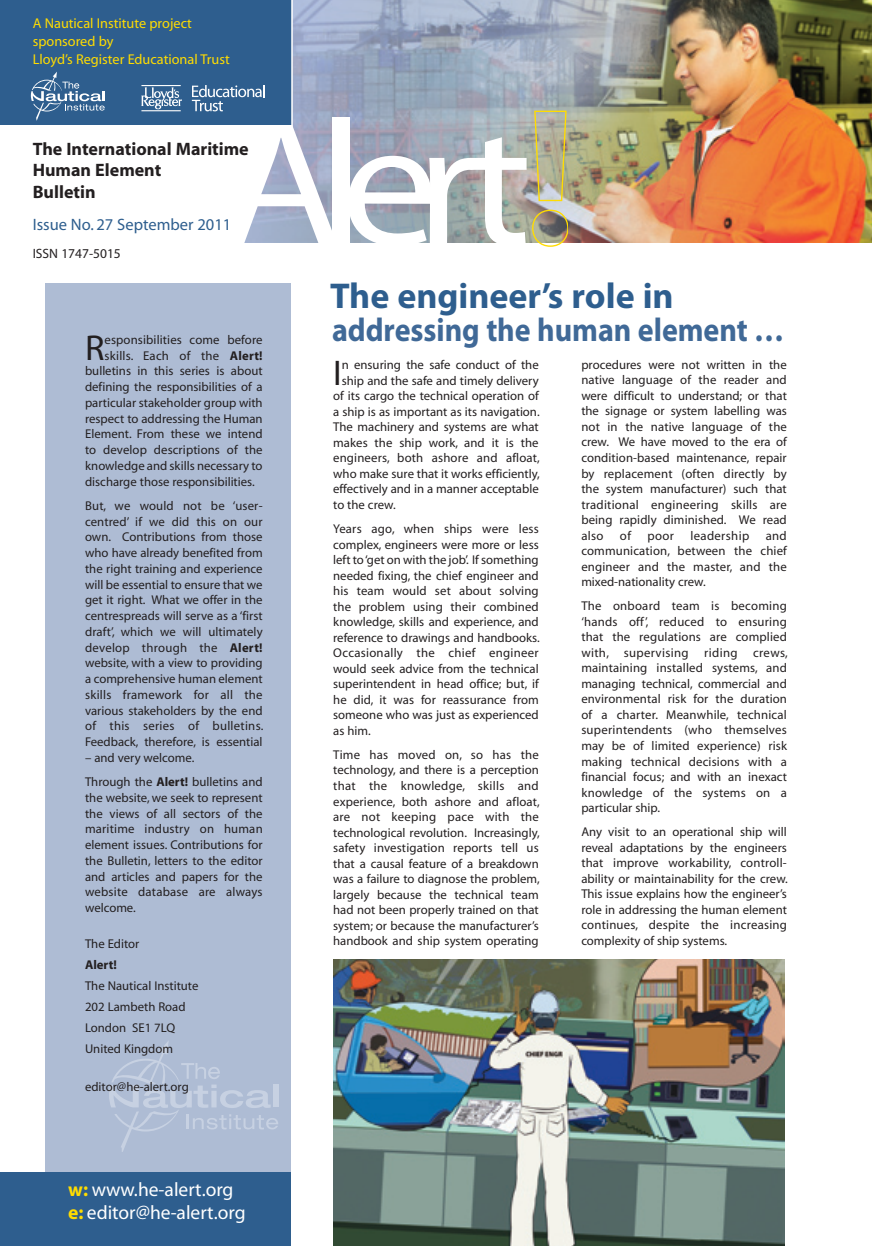
<style>
.page{position:relative;width:872px;height:1246px;background:#fff}
.page>*{position:absolute;margin:0;border:0;box-sizing:border-box;transform-origin:0 0}
.t1{font:36.15px "Myriad";color:#231f20}
.t2{font:700 36px "Myriad Pro";color:#2e5e8e}
.t3{font:35.85px "Myriad";color:#231f20}
.t4{font:700 33px "Myriad Pro";color:#406997;scale:.91 1}
.t5{font:19.5px/23.5px "Myriad";color:#fff}
.t6{font:700 18px/21.6px "Myriad";color:#231f20}
.t7{font:16.5px "Myriad";color:#2e5e8e}
.t8{font:14.25px/18px "Myriad";color:#ffdc01}
.t9{font:13.5px "Myriad";color:#231f20}
.t10{font:12.75px/15.5px "Myriad";color:#231f20;text-align:justify}
.t11{font:12.75px "Myriad";letter-spacing:.03em;color:#231f20}
.t12{font:700 12.75px "Myriad";color:#231f20}
.s1{font-weight:700}
.s2{font-weight:700;color:#ffdc01}
</style>
<div class="page">
<div style="left:45px;top:283px;width:246px;height:897px;background:#aebcd4"></div>
<img style="left:293px;top:0;width:579px;height:242px">
<div style="left:0;top:1172px;width:291px;height:74px;background:#2e5e8e"></div>
<div style="left:333px;top:118px;width:17px;height:126px;background:#fff"></div>
<svg style="left:348px;top:110px;width:220px;height:137px"></svg>
<div style="left:0;top:0;width:292px;height:125px;background:#2e5e8e"></div>
<hr style="left:291px;top:0;width:2px;height:130px;background:#fff">
<svg style="left:31px;top:72px;width:74px;height:48px"></svg>
<hr style="left:141px;top:110px;width:40px;height:1px;background:#fff">
<hr style="left:141px;top:85px;width:40px;height:1px;background:#fff">
<svg style="left:141px;top:87px;width:41px;height:22px"></svg>
<svg style="left:192px;top:85px;width:145px;height:158px"></svg>
<svg style="left:109px;top:1041px;width:169px;height:111px"></svg>
<img style="left:333px;top:959px;width:452px;height:287px">
<p class="t8" style="left:33px;top:15px;width:198px">A Nautical Institute project sponsored by<br>Lloyd’s Register Educational Trust</p>
<h3 class="t6" style="left:33px;top:139px;width:217px">The International Maritime<br>Human Element<br>Bulletin</h3>
<p class="t7" style="left:33px;top:216px;width:200px">Issue No. 27 September 2011</p>
<p class="t9" style="left:33px;top:247px;width:90px">ISSN 1747-5015</p>
<h1 class="t1" style="left:85px;top:329px;width:21px">R</h1>
<p class="t10" style="left:104px;top:332px;width:160px">esponsibilities come before</p>
<p class="t10" style="left:104px;top:348px;width:160px">skills. Each of the <span class="s1">Alert!</span></p>
<p class="t10" style="left:85px;top:364px;width:179px">bulletins in this series is about</p>
<p class="t10" style="left:85px;top:380px;width:179px">defining the responsibilities of a</p>
<p class="t10" style="left:85px;top:395px;width:179px">particular stakeholder group with</p>
<p class="t10" style="left:85px;top:411px;width:179px">respect to addressing the Human</p>
<p class="t10" style="left:85px;top:427px;width:179px">Element. From these we intend</p>
<p class="t10" style="left:85px;top:443px;width:179px">to develop descriptions of the</p>
<p class="t10" style="left:85px;top:458px;width:179px">knowledge and skills necessary to</p>
<p class="t10" style="left:85px;top:474px;width:171px">discharge those responsibilities.</p>
<p class="t10" style="left:85px;top:498px;width:180px">But, we would not be ‘user&shy;centred’ if we did this on our own. Contributions from those who have already benefited from the right training and experience will be essential to ensure that we get it right. What we offer in the centrespreads will serve as a ‘first draft’, which we will ultimately develop through the <span class="s1">Alert! </span>website, with a view to providing a comprehensive human element skills framework for all the various stakeholders by the end of this series of bulletins.<br>Feedback, therefore, is essential</p>
<p class="t10" style="left:85px;top:746px;width:179px;line-height:24.3px">– and very welcome.<br>Through the <span class="s1">Alert!</span> bulletins and</p>
<p class="t10" style="left:85px;top:790px;width:179px">the website, we seek to represent the views of all sectors of the maritime industry on human element issues. Contributions for the Bulletin, letters to the editor and articles and papers for the website database are always welcome.</p>
<p class="t10" style="left:85px;top:936px;width:56px">The Editor</p>
<p class="t12" style="left:85px;top:958px;width:33px">Alert!</p>
<p class="t10" style="left:85px;top:975px;width:115px;line-height:21px;text-align:left">The Nautical Institute<br>202 Lambeth Road<br>London SE1 7LQ<br>United Kingdom</p>
<p class="t10" style="left:85px;top:1080px;width:105px">editor@he-alert.org</p>
<h3 class="t5" style="left:68px;top:1178px;width:179px"><span class="s2">w:</span> www.he-alert.org <span class="s2">e:</span> editor@he-alert.org</h3>
<h2 class="t2" style="left:330px;top:272px;width:345px">The engineer’s role in</h2>
<h3 class="t4" style="left:332px;top:308px;width:498px">addressing the human element …</h3>
<h3 class="t3" style="left:333px;top:355px;width:10px">I</h3>
<p class="t10" style="left:342px;top:358px;width:198px">n ensuring the safe conduct of the</p>
<p class="t10" style="left:342px;top:373px;width:198px">ship and the safe and timely delivery</p>
<p class="t10" style="left:333px;top:389px;width:207px">of its cargo the technical operation of</p>
<p class="t10" style="left:333px;top:404px;width:208px">a ship is as important as its navigation.</p>
<p class="t10" style="left:333px;top:420px;width:207px">The machinery and systems are what</p>
<p class="t10" style="left:333px;top:435px;width:207px">makes the ship work, and it is the</p>
<p class="t10" style="left:333px;top:451px;width:208px">engineers, both ashore and afloat,</p>
<p class="t10" style="left:333px;top:466px;width:208px">who make sure that it works efficiently,</p>
<p class="t10" style="left:333px;top:482px;width:207px">effectively and in a manner acceptable</p>
<p class="t10" style="left:333px;top:498px;width:64px">to the crew.</p>
<p class="t10" style="left:333px;top:522px;width:208px">Years ago, when ships were less complex, engineers were more or less left to ‘get on with the job’. If something needed fixing, the chief engineer and his team would set about solving the problem using their combined knowledge, skills and experience, and reference to drawings and handbooks.<br>Occasionally the chief engineer would seek advice from the technical superintendent in head office; but, if he did, it was for reassurance from someone who was just as experienced as him.</p>
<p class="t10" style="left:333px;top:747px;width:208px">Time has moved on, so has the technology, and there is a perception that the knowledge, skills and experience, both ashore and afloat, are not keeping pace with the technological revolution. Increasingly, safety investigation reports tell us that a causal feature of a breakdown was a failure to diagnose the problem, largely because the technical team had not been properly trained on that system; or because the manufacturer’s handbook and ship system operating</p>
<p class="t10" style="left:581px;top:357px;width:207px">procedures were not written in the native language of the reader and were difficult to understand; or that the signage or system labelling was not in the native language of the crew. We have moved to the era of condition-based maintenance, repair by replacement (often directly by the system manufacturer) such that traditional engineering skills are being rapidly diminished. We read also</p>
<p class="t10" style="left:620px;top:528px;width:13px">of</p>
<p class="t10" style="left:647px;top:528px;width:28px">poor</p>
<p class="t11" style="left:690px;top:529px;width:60px">leadership</p>
<p class="t10" style="left:581px;top:528px;width:207px;text-indent:184px">and communication, between the chief engineer and the master, and the mixed-nationality crew.</p>
<p class="t10" style="left:581px;top:599px;width:208px">The onboard team is becoming ‘hands off’, reduced to ensuring that the regulations are complied with, supervising riding crews, maintaining installed systems, and managing technical, commercial and environmental risk for the duration of a charter. Meanwhile, technical superintendents (who themselves may be of limited experience) risk making technical decisions with a financial focus; and with an inexact knowledge of the systems on a particular ship.</p>
<p class="t10" style="left:581px;top:825px;width:208px">Any visit to an operational ship will reveal adaptations by the engineers that improve workability, controll&shy;ability or maintainability for the crew.<br>This issue explains how the engineer’s role in addressing the human element continues, despite the increasing complexity of ship systems.</p>
</div>
